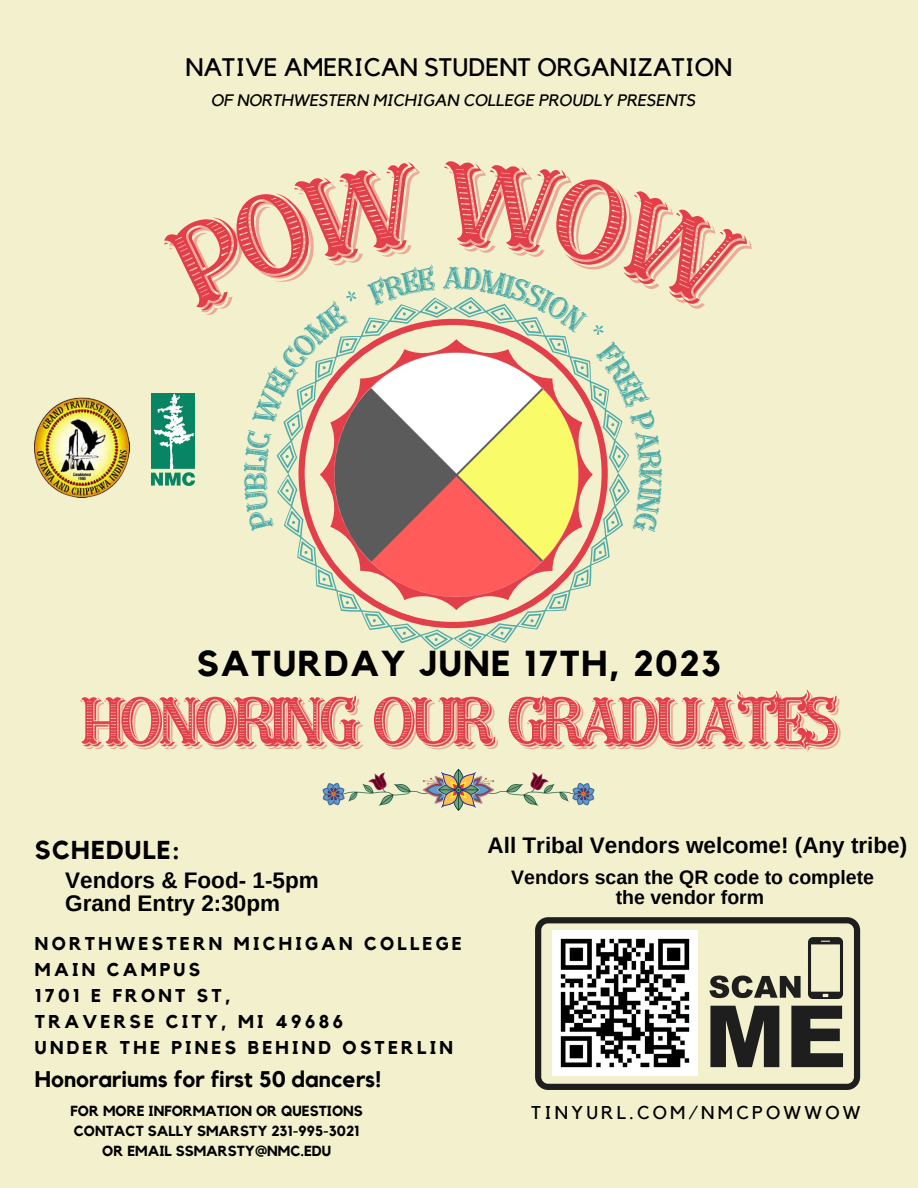
<style>
.page{position:relative;width:918px;height:1188px;background:#f3f1cd}
.page>*{position:absolute;margin:0;border:0;box-sizing:border-box;transform-origin:0 0}
.t1{font:65.1px "Furius Title";letter-spacing:-.055em;color:#e23f4b}
.t2{font:700 36px "Kollektif";letter-spacing:.045em;color:#000}
.t3{font:29.85px "Furius Title";color:#50aca8}
.t4{font:700 25.8px "Kollektif";letter-spacing:.045em;color:#000}
.t5{font:25.2px "Kollektif";color:#000}
.t6{font:700 22.5px "Arimo";color:#000}
.t7{font:700 22.5px "Kollektif";color:#000}
.t8{font:700 19.5px/20.2px "Arimo";color:#000;text-align:center}
.t9{font:700 18.45px/25.8px "Kollektif";letter-spacing:.175em;color:#000}
.t10{font:18.45px "Kollektif";letter-spacing:.175em;color:#000}
.t11{font:italic 16.65px "Kollektif";color:#000}
.t12{font:700 14.55px/20px "Kollektif";color:#000;text-align:center}
</style>
<div class="page">
<img style="left:35px;top:397px;width:94px;height:100px">
<img style="left:151px;top:394px;width:9px;height:92px">
<img style="left:322px;top:768px;width:273px;height:44px">
<svg style="left:535px;top:917px;width:325px;height:173px"></svg>
<img style="left:552px;top:931px;width:145px;height:145px">
<svg style="left:160px;top:297px;width:470px;height:353px"></svg>
<p class="t5" style="left:185px;top:56px;width:549px">NATIVE AMERICAN STUDENT ORGANIZATION</p>
<p class="t11" style="left:211px;top:93px;width:486px">OF NORTHWESTERN MICHIGAN COLLEGE PROUDLY PRESENTS</p>
<p class="t3" style="left:443px;top:256px;width:22px">A</p>
<p class="t3" style="left:673px;top:468px;width:21px;rotate:90deg">K</p>
<p class="t2" style="left:197px;top:647px;width:526px">SATURDAY JUNE 17TH, 2023</p>
<p class="t1" style="left:80px;top:674px;width:759px">HONORING OUR GRADUATES</p>
<p class="t4" style="left:35px;top:838px;width:146px">SCHEDULE:</p>
<p class="t6" style="left:65px;top:868px;width:255px">Vendors &amp; Food- 1-5pm</p>
<p class="t6" style="left:65px;top:890px;width:216px">Grand Entry 2:30pm</p>
<p class="t9" style="left:35px;top:932px;width:428px">NORTHWESTERN MICHIGAN COLLEGE<br>MAIN CAMPUS</p>
<p class="t9" style="left:35px;top:983px;width:197px">1701 E FRONT ST,</p>
<p class="t9" style="left:35px;top:1009px;width:310px">TRAVERSE CITY, MI 49686</p>
<p class="t9" style="left:35px;top:1035px;width:419px">UNDER THE PINES BEHIND OSTERLIN</p>
<p class="t7" style="left:35px;top:1069px;width:348px">Honorariums for first 50 dancers!</p>
<p class="t12" style="left:71px;top:1101px;width:294px">FOR MORE INFORMATION OR QUESTIONS<br>CONTACT SALLY SMARSTY 231-995-3021<br>OR EMAIL SSMARSTY@NMC.EDU</p>
<p class="t6" style="left:488px;top:832px;width:421px">All Tribal Vendors welcome! (Any tribe)</p>
<p class="t8" style="left:511px;top:867px;width:364px">Vendors scan the QR code to complete the vendor form</p>
<p class="t10" style="left:532px;top:1104px;width:330px">TINYURL.COM/NMCPOWWOW</p>
</div>
